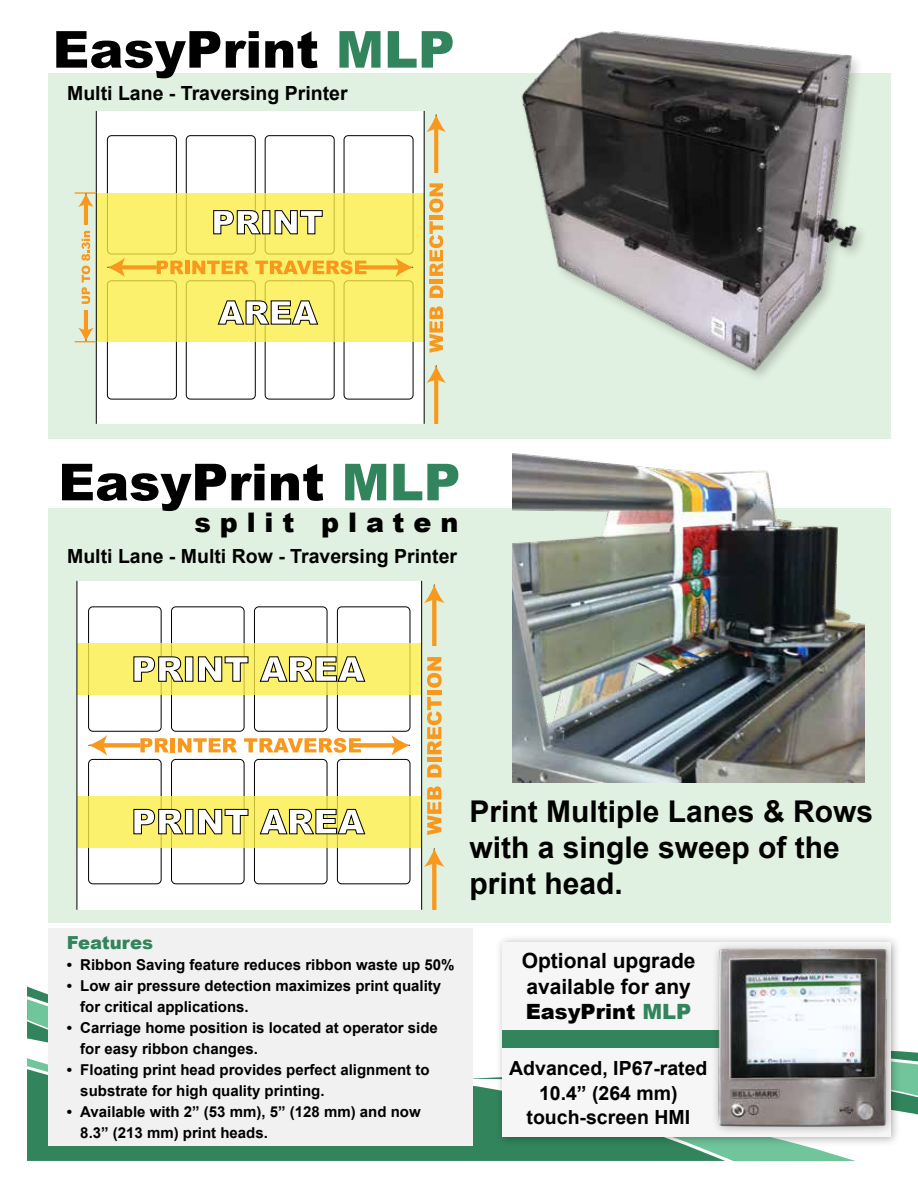
<style>
.page{position:relative;width:918px;height:1188px;background:#fff}
.page>*{position:absolute;margin:0;border:0;box-sizing:border-box;transform-origin:0 0}
.t1{font:900 51px "Arial";color:#000}
.t2{font:700 30px/36px "Arial";color:#000}
.t3{font:900 27px "Arial";letter-spacing:.33em;color:#000}
.t4{font:700 21px/25.2px "Arial";color:#000}
.t5{font:700 19.5px/25.2px "Arial";color:#000;text-align:center}
.t6{font:900 18px "Arial";color:#32845c}
.t7{font:700 15px/21px "Arial";color:#000}
.s1{color:#32845c}
.s2{font-weight:900}
.s3{font-weight:900;color:#32845c}
</style>
<div class="page">
<svg style="left:27px;top:1036px;width:891px;height:79px"></svg>
<svg style="left:27px;top:1056px;width:828px;height:106px;fill:#70c59b"></svg>
<svg style="left:27px;top:1064px;width:709px;height:98px;fill:#32845c"></svg>
<div style="left:48px;top:73px;width:843px;height:365px;background:#e1f1e1"></div>
<div style="left:48px;top:509px;width:843px;height:414px;background:#e1f1e1"></div>
<div style="left:48px;top:928px;width:425px;height:218px;background:#f1f1f2"></div>
<div style="left:77px;top:581px;width:345px;height:329px;background:#fff"></div>
<div style="left:337px;top:606px;width:73px;height:126px;border:1px solid #000;border-radius:4px"></div>
<div style="left:254px;top:606px;width:73px;height:126px;border:1px solid #000;border-radius:4px"></div>
<div style="left:171px;top:606px;width:73px;height:126px;border:1px solid #000;border-radius:4px"></div>
<div style="left:88px;top:606px;width:74px;height:126px;border:1px solid #000;border-radius:4px"></div>
<div style="left:77px;top:643px;width:345px;height:52px;background:#fbf16c"></div>
<svg style="left:133px;top:656px;width:51px;height:26px"></svg>
<div style="left:185px;top:657px;width:8px;height:24px;background:#fff"></div>
<div style="left:185px;top:656px;width:8px;height:26px;border:1px solid #000"></div>
<svg style="left:198px;top:656px;width:51px;height:26px"></svg>
<svg style="left:259px;top:656px;width:107px;height:26px"></svg>
<div style="left:337px;top:759px;width:73px;height:125px;border:1px solid #000;border-radius:4px"></div>
<div style="left:254px;top:759px;width:73px;height:125px;border:1px solid #000;border-radius:4px"></div>
<div style="left:171px;top:759px;width:73px;height:125px;border:1px solid #000;border-radius:4px"></div>
<div style="left:88px;top:759px;width:74px;height:125px;border:1px solid #000;border-radius:4px"></div>
<div style="left:77px;top:796px;width:345px;height:52px;background:#fbf16c"></div>
<svg style="left:133px;top:809px;width:51px;height:26px"></svg>
<div style="left:185px;top:809px;width:8px;height:25px;background:#fff"></div>
<div style="left:185px;top:809px;width:8px;height:25px;border:1px solid #000"></div>
<svg style="left:198px;top:809px;width:51px;height:26px"></svg>
<svg style="left:259px;top:809px;width:107px;height:26px"></svg>
<svg style="left:432px;top:603px;width:4px;height:43px"></svg>
<svg style="left:424px;top:585px;width:21px;height:18px"></svg>
<svg style="left:432px;top:867px;width:4px;height:43px"></svg>
<svg style="left:424px;top:848px;width:21px;height:19px"></svg>
<svg style="left:427px;top:786px;width:14px;height:49px"></svg>
<svg style="left:427px;top:764px;width:14px;height:13px"></svg>
<div style="left:427px;top:757px;width:14px;height:5px;background:#f8981d"></div>
<svg style="left:427px;top:697px;width:15px;height:57px"></svg>
<div style="left:427px;top:690px;width:14px;height:5px;background:#f8981d"></div>
<svg style="left:427px;top:657px;width:15px;height:31px"></svg>
<hr style="left:77px;top:581px;width:1px;height:329px;background:#000">
<hr style="left:421px;top:581px;width:1px;height:329px;background:#000">
<div style="left:102px;top:743px;width:38px;height:5px;background:#f8981d"></div>
<svg style="left:89px;top:735px;width:18px;height:21px"></svg>
<div style="left:351px;top:743px;width:46px;height:5px;background:#f8981d"></div>
<svg style="left:392px;top:735px;width:18px;height:20px"></svg>
<svg style="left:140px;top:738px;width:29px;height:14px"></svg>
<div style="left:170px;top:738px;width:5px;height:14px;background:#f8981d"></div>
<svg style="left:178px;top:738px;width:59px;height:14px"></svg>
<svg style="left:244px;top:738px;width:117px;height:15px"></svg>
<div style="left:96px;top:111px;width:328px;height:313px;background:#fff"></div>
<div style="left:344px;top:280px;width:69px;height:119px;border:1px solid #000;border-radius:4px"></div>
<div style="left:265px;top:280px;width:70px;height:119px;border:1px solid #000;border-radius:4px"></div>
<div style="left:186px;top:280px;width:70px;height:119px;border:1px solid #000;border-radius:4px"></div>
<div style="left:107px;top:280px;width:70px;height:119px;border:1px solid #000;border-radius:4px"></div>
<div style="left:344px;top:135px;width:69px;height:119px;border:1px solid #000;border-radius:4px"></div>
<div style="left:265px;top:135px;width:70px;height:119px;border:1px solid #000;border-radius:4px"></div>
<div style="left:186px;top:135px;width:70px;height:119px;border:1px solid #000;border-radius:4px"></div>
<div style="left:107px;top:135px;width:70px;height:119px;border:1px solid #000;border-radius:4px"></div>
<div style="left:97px;top:193px;width:327px;height:149px;background:#fbf16c"></div>
<svg style="left:125px;top:265px;width:32px;height:4px"></svg>
<svg style="left:107px;top:258px;width:18px;height:19px"></svg>
<svg style="left:366px;top:265px;width:30px;height:4px"></svg>
<svg style="left:396px;top:258px;width:17px;height:19px"></svg>
<svg style="left:213px;top:210px;width:48px;height:25px"></svg>
<div style="left:263px;top:211px;width:7px;height:23px;background:#fff"></div>
<div style="left:262px;top:210px;width:8px;height:24px;border:1px solid #000"></div>
<svg style="left:274px;top:210px;width:49px;height:25px"></svg>
<svg style="left:217px;top:300px;width:102px;height:25px"></svg>
<svg style="left:157px;top:261px;width:27px;height:13px"></svg>
<hr style="left:185px;top:261px;width:4px;height:13px;background:#f8981d">
<svg style="left:192px;top:261px;width:57px;height:13px"></svg>
<svg style="left:255px;top:260px;width:111px;height:14px"></svg>
<svg style="left:434px;top:132px;width:4px;height:41px"></svg>
<svg style="left:426px;top:115px;width:20px;height:17px"></svg>
<hr style="left:84px;top:203px;width:4px;height:22px;background:#f8981d">
<svg style="left:78px;top:194px;width:16px;height:13px"></svg>
<hr style="left:84px;top:310px;width:4px;height:22px;background:#f8981d">
<svg style="left:434px;top:383px;width:4px;height:41px"></svg>
<svg style="left:426px;top:365px;width:20px;height:18px"></svg>
<svg style="left:429px;top:306px;width:14px;height:47px"></svg>
<svg style="left:429px;top:285px;width:14px;height:13px"></svg>
<hr style="left:429px;top:279px;width:14px;height:4px;background:#f8981d">
<svg style="left:429px;top:221px;width:14px;height:55px"></svg>
<hr style="left:429px;top:215px;width:14px;height:4px;background:#f8981d">
<svg style="left:429px;top:183px;width:14px;height:30px"></svg>
<hr style="left:96px;top:111px;width:1px;height:313px;background:#000">
<hr style="left:424px;top:111px;width:1px;height:313px;background:#000">
<svg style="left:82px;top:231px;width:8px;height:73px"></svg>
<hr style="left:75px;top:192px;width:21px;height:2px;background:#f8981d">
<svg style="left:75px;top:328px;width:21px;height:14px"></svg>
<img style="left:512px;top:453px;width:352px;height:329px">
<div style="left:495px;top:934px;width:407px;height:213px;background:#000;opacity:.3"></div>
<div style="left:503px;top:942px;width:388px;height:194px;background:#f6f6f6"></div>
<div style="left:503px;top:1030px;width:372px;height:18px;background:#32845c"></div>
<div style="left:711px;top:942px;width:186px;height:195px;background:#000;opacity:.3"></div>
<img style="left:715px;top:947px;width:176px;height:179px">
<img style="left:521px;top:31px;width:341px;height:346px">
<h1 class="t1" style="left:53px;top:12px;width:404px">EasyPrint <span class="s1">MLP</span></h1>
<h3 class="t5" style="left:67px;top:81px;width:282px">Multi Lane - Traversing Printer</h3>
<h1 class="t1" style="left:58px;top:445px;width:404px">EasyPrint <span class="s1">MLP</span></h1>
<h3 class="t3" style="left:194px;top:503px;width:266px">split platen</h3>
<h3 class="t5" style="left:67px;top:544px;width:392px">Multi Lane - Multi Row - Traversing Printer</h3>
<p class="t6" style="left:67px;top:930px;width:88px">Features</p>
<p class="t7" style="left:67px;top:955px;width:389px">• Ribbon Saving feature reduces ribbon waste up 50%</p>
<p class="t7" style="left:80px;top:976px;width:362px;text-indent:-14px">• Low air pressure detection maximizes print quality for critical applications.</p>
<p class="t7" style="left:80px;top:1018px;width:359px;text-indent:-14px">• Carriage home position is located at operator side for easy ribbon changes.</p>
<p class="t7" style="left:80px;top:1060px;width:351px;text-indent:-14px">• Floating print head provides perfect alignment to substrate for high quality printing.</p>
<p class="t7" style="left:80px;top:1102px;width:342px;text-indent:-14px">• Available with 2” (53 mm), 5” (128 mm) and now<br>8.3” (213 mm) print heads.</p>
<h2 class="t2" style="left:470px;top:795px;width:405px">Print Multiple Lanes &amp; Rows with a single sweep of the print head.</h2>
<h3 class="t4" style="left:522px;top:949px;width:175px">Optional upgrade available for any<br><span class="s2">EasyPrint</span> <span class="s3">MLP</span></h3>
<h3 class="t5" style="left:509px;top:1056px;width:200px">Advanced, IP67-rated<br>10.4” (264 mm)</h3>
<h3 class="t5" style="left:527px;top:1105px;width:165px">touch-screen HMI</h3>
</div>
